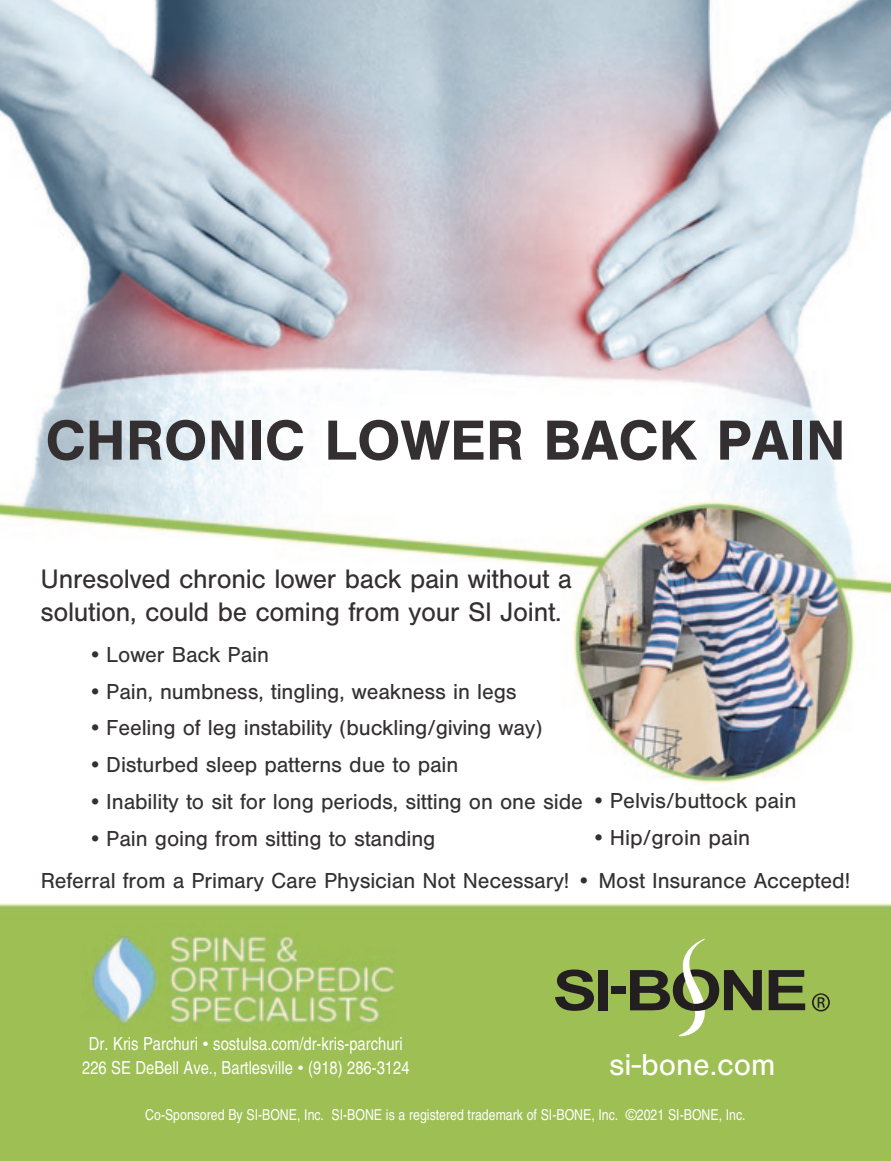
<style>
.page{position:relative;width:891px;height:1161px;background:#fff}
.page>*{position:absolute;margin:0;border:0;box-sizing:border-box;transform-origin:0 0}
.t1{font:700 58.5px "Nimbus San";color:#343032}
.t2{font:31.5px "Nimbus San";color:#fff}
.t3{font:27.75px/33.3px "Nimbus San";letter-spacing:-.01em;color:#343032}
.t4{font:22.5px "Nimbus San";letter-spacing:-.005em;color:#343032}
.t5{font:18px "Nimbus San Con L";color:#fff}
.t6{font:15px "Nimbus San Con L";color:#fff}
</style>
<div class="page">
<img style="left:0;top:0;width:891px;height:1161px">
<svg style="left:555px;top:970px;width:39px;height:41px;background:#586536"></svg>
<div style="left:598px;top:970px;width:10px;height:40px;background:#231f20"></div>
<div style="left:611px;top:986px;width:15px;height:7px;background:#231f20"></div>
<svg style="left:769px;top:970px;width:36px;height:40px"></svg>
<svg style="left:630px;top:939px;width:132px;height:97px;background:#859c50"></svg>
<svg style="left:812px;top:993px;width:18px;height:18px"></svg>
<p class="t1" style="left:45px;top:421px;width:802px">CHRONIC LOWER BACK PAIN</p>
<p class="t3" style="left:41px;top:565px;width:533px">Unresolved chronic lower back pain without a solution, could be coming from your SI Joint.</p>
<p class="t4" style="left:88px;top:647px;width:183px">• Lower Back Pain</p>
<p class="t4" style="left:88px;top:684px;width:431px">• Pain, numbness, tingling, weakness in legs</p>
<p class="t4" style="left:88px;top:720px;width:456px">• Feeling of leg instability (buckling/giving way)</p>
<p class="t4" style="left:88px;top:757px;width:372px">• Disturbed sleep patterns due to pain</p>
<p class="t4" style="left:88px;top:794px;width:710px">• Inability to sit for long periods, sitting on one side • Pelvis/buttock pain</p>
<p class="t4" style="left:88px;top:831px;width:349px">• Pain going from sitting to standing</p>
<p class="t4" style="left:591px;top:830px;width:161px">• Hip/groin pain</p>
<p class="t4" style="left:41px;top:873px;width:811px">Referral from a Primary Care Physician Not Necessary! • Most Insurance Accepted!</p>
<p class="t5" style="left:89px;top:1037px;width:315px">Dr. Kris Parchuri • sostulsa.com/dr-kris-parchuri</p>
<p class="t5" style="left:82px;top:1061px;width:329px">226 SE DeBell Ave., Bartlesville • (918) 286-3124</p>
<p class="t2" style="left:609px;top:1054px;width:168px">si-bone.com</p>
<p class="t6" style="left:145px;top:1110px;width:602px">Co-Sponsored By SI-BONE, Inc. SI-BONE is a registered trademark of SI-BONE, Inc. ©2021 SI-BONE, Inc.</p>
</div>
